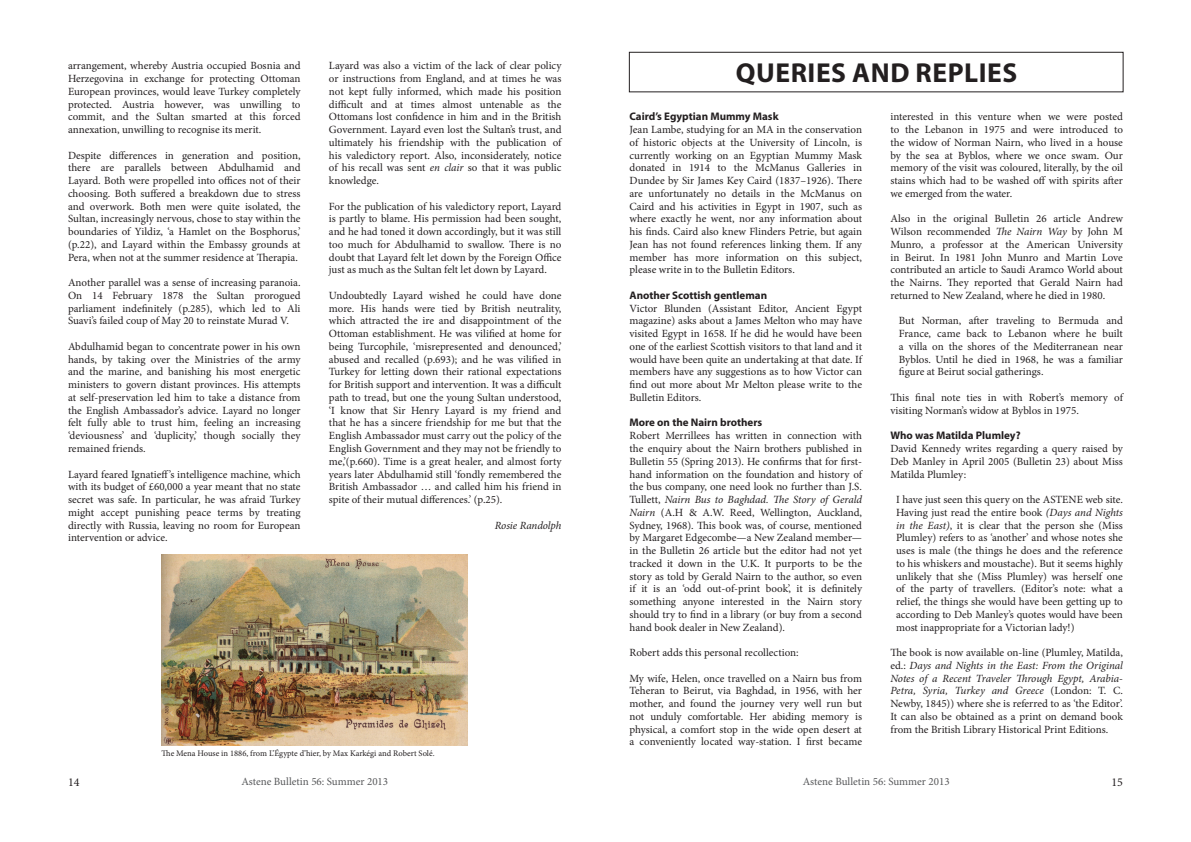
<style>
.page{position:relative;width:1191px;height:842px;background:#fff}
.page>*{position:absolute;margin:0;border:0;box-sizing:border-box;transform-origin:0 0}
.Red{font:700 27.5px "Myriad Pro";letter-spacing:.02em;color:#231f20}
.t1{font:12px "Minion Pro";color:#231f20}
.Text{font:11px/12.8px "Minion Pro";color:#231f20;text-align:justify}
.Green{font:700 11px "Myriad Pro";color:#231f20}
.t2{font:11px "Minion Pro";color:#57585a}
.right_justified_ital{font:italic 11px "Minion Pro";letter-spacing:-.005em;color:#231f20}
.Captions{font:8.5px "Minion Pro";color:#231f20}
.s1{font-style:italic}
</style>
<div class="page">
<img style="left:162px;top:554px;width:306px;height:191px">
<div style="left:629px;top:52px;width:494px;height:40px;border:1px solid #231f20"></div>
<p class="Text" style="left:68px;top:60px;width:234px">arrangement, whereby Austria occupied Bosnia and Herzegovina in exchange for protecting Ottoman European provinces, would leave Turkey completely protected. Austria however, was unwilling to commit, and the Sultan smarted at this forced annexation, unwilling to recognise its merit.</p>
<p class="Text" style="left:68px;top:149px;width:234px">Despite differences in generation and position, there are parallels between Abdulhamid and Layard. Both were propelled into offices not of their choosing. Both suffered a breakdown due to stress and overwork. Both men were quite isolated, the Sultan, increasingly nervous, chose to stay within the boundaries of Yildiz, ‘a Hamlet on the Bosphorus,’ (p.22), and Layard within the Embassy grounds at Pera, when not at the summer residence at Therapia.</p>
<p class="Text" style="left:68px;top:276px;width:234px">Another parallel was a sense of increasing paranoia.<br>On 14 February 1878 the Sultan prorogued parliament indefinitely (p.285), which led to Ali Suavi’s failed coup of May 20 to reinstate Murad V.</p>
<p class="Text" style="left:68px;top:340px;width:234px">Abdulhamid began to concentrate power in his own hands, by taking over the Ministries of the army and the marine, and banishing his most energetic ministers to govern distant provinces. His attempts at self-preservation led him to take a distance from the English Ambassador’s advice. Layard no longer felt fully able to trust him, feeling an increasing ‘deviousness’ and ‘duplicity,’ though socially they remained friends.</p>
<p class="Text" style="left:68px;top:468px;width:234px">Layard feared Ignatieff’s intelligence machine, which with its budget of £60,000 a year meant that no state secret was safe. In particular, he was afraid Turkey might accept punishing peace terms by treating directly with Russia, leaving no room for European intervention or advice.</p>
<p class="Text" style="left:329px;top:60px;width:234px">Layard was also a victim of the lack of clear policy or instructions from England, and at times he was not kept fully informed, which made his position difficult and at times almost untenable as the Ottomans lost confidence in him and in the British Government. Layard even lost the Sultan’s trust, and ultimately his friendship with the publication of his valedictory report. Also, inconsiderately, notice of his recall was sent <span class="s1">en clair</span> so that it was public knowledge.</p>
<p class="Text" style="left:329px;top:200px;width:234px">For the publication of his valedictory report, Layard is partly to blame. His permission had been sought, and he had toned it down accordingly, but it was still too much for Abdulhamid to swallow. There is no doubt that Layard felt let down by the Foreign Office just as much as the Sultan felt let down by Layard.</p>
<p class="Text" style="left:329px;top:289px;width:234px">Undoubtedly Layard wished he could have done more. His hands were tied by British neutrality, which attracted the ire and disappointment of the Ottoman establishment. He was vilified at home for being Turcophile, ‘misrepresented and denounced,’ abused and recalled (p.693); and he was vilified in Turkey for letting down their rational expectations for British support and intervention. It was a difficult path to tread, but one the young Sultan understood, ‘I know that Sir Henry Layard is my friend and that he has a sincere friendship for me but that the English Ambassador must carry out the policy of the English Government and they may not be friendly to me,’(p.660). Time is a great healer, and almost forty years later Abdulhamid still ‘fondly remembered the British Ambassador … and called him his friend in spite of their mutual differences.’ (p.25).</p>
<p class="right_justified_ital" style="left:494px;top:517px;width:68px">Rosie Randolph</p>
<p class="Captions" style="left:162px;top:748px;width:274px">The Mena House in 1886, from L’Égypte d’hier, by Max Karkégi and Robert Solé.</p>
<p class="Red" style="left:736px;top:58px;width:283px">QUERIES AND REPLIES</p>
<p class="Green" style="left:629px;top:111px;width:151px">Caird’s Egyptian Mummy Mask</p>
<p class="Text" style="left:629px;top:123px;width:234px">Jean Lambe, studying for an MA in the conservation of historic objects at the University of Lincoln, is currently working on an Egyptian Mummy Mask donated in 1914 to the McManus Galleries in Dundee by Sir James Key Caird (1837–1926). There are unfortunately no details in the McManus on Caird and his activities in Egypt in 1907, such as where exactly he went, nor any information about his finds. Caird also knew Flinders Petrie, but again Jean has not found references linking them. If any member has more information on this subject, please write in to the Bulletin Editors.</p>
<p class="Green" style="left:629px;top:289px;width:139px">Another Scottish gentleman</p>
<p class="Text" style="left:629px;top:302px;width:234px">Victor Blunden (Assistant Editor, Ancient Egypt magazine) asks about a James Melton who may have visited Egypt in 1658. If he did he would have been one of the earliest Scottish visitors to that land and it would have been quite an undertaking at that date. If members have any suggestions as to how Victor can find out more about Mr Melton please write to the Bulletin Editors.</p>
<p class="Green" style="left:629px;top:417px;width:134px">More on the Nairn brothers</p>
<p class="Text" style="left:629px;top:429px;width:234px">Robert Merrillees has written in connection with the enquiry about the Nairn brothers published in Bulletin 55 (Spring 2013). He confirms that for first&shy;hand information on the foundation and history of the bus company, one need look no further than J.S.<br>Tullett, <span class="s1">Nairn Bus to Baghdad. The Story of Gerald Nairn</span> (A.H &amp; A.W. Reed, Wellington, Auckland, Sydney, 1968). This book was, of course, mentioned by Margaret Edgecombe—a New Zealand member— in the Bulletin 26 article but the editor had not yet tracked it down in the U.K. It purports to be the story as told by Gerald Nairn to the author, so even if it is an ‘odd out-of-print book’, it is definitely something anyone interested in the Nairn story should try to find in a library (or buy from a second hand book dealer in New Zealand).</p>
<p class="Text" style="left:629px;top:646px;width:171px">Robert adds this personal recollection:</p>
<p class="Text" style="left:629px;top:672px;width:234px">My wife, Helen, once travelled on a Nairn bus from Teheran to Beirut, via Baghdad, in 1956, with her mother, and found the journey very well run but not unduly comfortable. Her abiding memory is physical, a comfort stop in the wide open desert at a conveniently located way-station. I first became</p>
<p class="Text" style="left:890px;top:111px;width:234px">interested in this venture when we were posted to the Lebanon in 1975 and were introduced to the widow of Norman Nairn, who lived in a house by the sea at Byblos, where we once swam. Our memory of the visit was coloured, literally, by the oil stains which had to be washed off with spirits after we emerged from the water.</p>
<p class="Text" style="left:890px;top:213px;width:234px">Also in the original Bulletin 26 article Andrew Wilson recommended <span class="s1">The Nairn Way</span> by John M Munro, a professor at the American University in Beirut. In 1981 John Munro and Martin Love contributed an article to Saudi Aramco World about the Nairns. They reported that Gerald Nairn had returned to New Zealand, where he died in 1980.</p>
<p class="Text" style="left:899px;top:315px;width:225px">But Norman, after traveling to Bermuda and France, came back to Lebanon where he built a villa on the shores of the Mediterranean near Byblos. Until he died in 1968, he was a familiar figure at Beirut social gatherings.</p>
<p class="Text" style="left:890px;top:391px;width:234px">This final note ties in with Robert’s memory of visiting Norman’s widow at Byblos in 1975.</p>
<p class="Green" style="left:890px;top:429px;width:132px">Who was Matilda Plumley?</p>
<p class="Text" style="left:890px;top:442px;width:234px">David Kennedy writes regarding a query raised by Deb Manley in April 2005 (Bulletin 23) about Miss Matilda Plumley:</p>
<p class="Text" style="left:896px;top:493px;width:228px">I have just seen this query on the ASTENE web site.<br>Having just read the entire book <span class="s1">(Days and Nights in the East)</span>, it is clear that the person she (Miss Plumley) refers to as ‘another’ and whose notes she uses is male (the things he does and the reference to his whiskers and moustache). But it seems highly unlikely that she (Miss Plumley) was herself one of the party of travellers. (Editor’s note: what a relief, the things she would have been getting up to according to Deb Manley’s quotes would have been most inappropriate for a Victorian lady!)</p>
<p class="Text" style="left:890px;top:646px;width:234px">The book is now available on-line (Plumley, Matilda, ed.: <span class="s1">Days and Nights in the East: From the Original Notes of a Recent Traveler Through Egypt, Arabia-Petra, Syria, Turkey and Greece</span> (London: T. C.<br>Newby, 1845)) where she is referred to as ‘the Editor’.<br>It can also be obtained as a print on demand book from the British Library Historical Print Editions.</p>
<p class="t1" style="left:68px;top:774px;width:13px">14</p>
<p class="t2" style="left:241px;top:774px;width:148px">Astene Bulletin 56: Summer 2013</p>
<p class="t2" style="left:803px;top:774px;width:148px">Astene Bulletin 56: Summer 2013</p>
<p class="t1" style="left:1111px;top:774px;width:13px">15</p>
</div>
